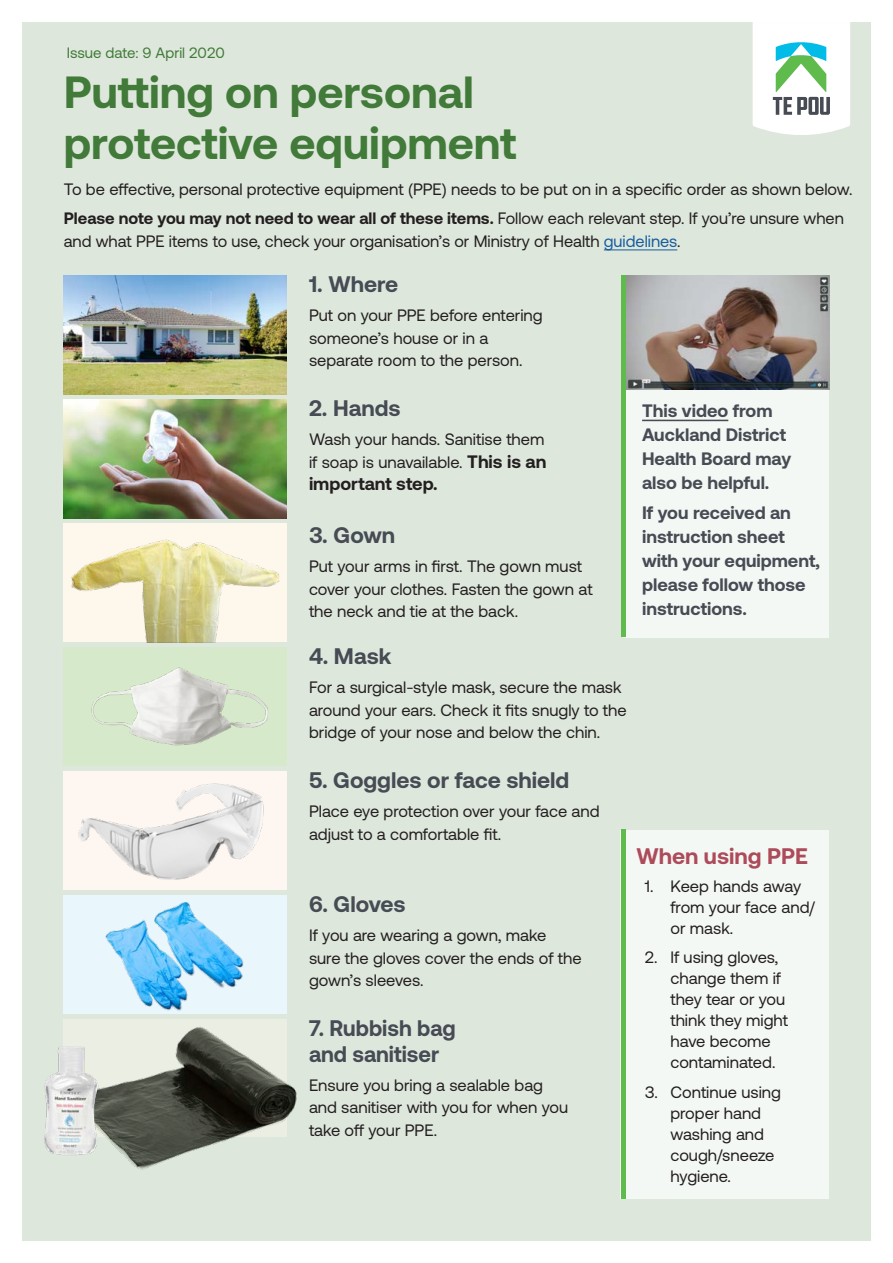
<style>
.page{position:relative;width:893px;height:1263px;background:#fff}
.page>*{position:absolute;margin:0;border:0;box-sizing:border-box;transform-origin:0 0}
.t1{font:700 45px/51px "Aeonik";color:#417a39}
.t2{font:700 22.5px "Aeonik";color:#464b54}
.t3{font:700 22.5px/25.5px "Aeonik";color:#464b54;scale:.96 1}
.t4{font:700 22.5px "Aeonik";color:#ad4b5b}
.body{font:700 18px/24px "Aeonik";color:#464b54}
.body-2{font:700 18px "Aeonik";color:#231f20}
.body-3{font:16.5px/22.5px "Aeonik";color:#231f20}
.t5{font:15px "Aeonik";color:#417a39}
.s1{font-weight:700}
.s2{color:#175d9e}
.s3{font-weight:700;font-size:18px}
</style>
<div class="page">
<div style="left:22px;top:22px;width:849px;height:1219px;background:#dee7dc"></div>
<hr style="left:604px;top:249px;width:73px;height:1px;background:#175d9e">
<div style="left:621px;top:830px;width:208px;height:368px;background:#f4f8f4"></div>
<img style="left:64px;top:275px;width:223px;height:119px">
<img style="left:64px;top:399px;width:223px;height:119px">
<div style="left:64px;top:523px;width:223px;height:119px;background:#fef8ec"></div>
<img style="left:71px;top:539px;width:208px;height:103px">
<img style="left:64px;top:647px;width:223px;height:119px">
<img style="left:64px;top:771px;width:223px;height:119px">
<div style="left:64px;top:895px;width:223px;height:119px;background:#e9f7fc"></div>
<img style="left:105px;top:902px;width:139px;height:90px">
<div style="left:624px;top:275px;width:205px;height:362px;background:#f4f8f4"></div>
<hr style="left:642px;top:420px;width:86px;height:1px;background:#464b54">
<img style="left:626px;top:275px;width:203px;height:115px">
<div style="left:621px;top:275px;width:5px;height:362px;background:#5fbb4c"></div>
<img style="left:63px;top:992px;width:234px;height:178px">
<img style="left:44px;top:1044px;width:84px;height:113px">
<div style="left:621px;top:829px;width:5px;height:369px;background:#5fbb4c"></div>
<svg style="left:753px;top:22px;width:97px;height:113px;background:#daebe5"></svg>
<p class="t5" style="left:67px;top:45px;width:160px">Issue date: 9 April 2020</p>
<h1 class="t1" style="left:64px;top:67px;width:454px">Putting on personal protective equipment</h1>
<p class="body-3" style="left:64px;top:178px;width:790px">To be effective, personal protective equipment (PPE) needs to be put on in a specific order as shown below.</p>
<p class="body-3" style="left:64px;top:207px;width:782px"><span class="s1">Please note you may not need to wear all of these items.</span> Follow each relevant step. If you’re unsure when and what PPE items to use, check your organisation’s or Ministry of Health <span class="s2">guidelines</span>.</p>
<h2 class="t2" style="left:309px;top:272px;width:91px">1. Where</h2>
<p class="body-3" style="left:309px;top:304px;width:235px">Put on your PPE before entering someone’s house or in a separate room to the person.</p>
<h2 class="t2" style="left:309px;top:396px;width:93px">2. Hands</h2>
<p class="body-3" style="left:309px;top:428px;width:239px">Wash your hands. Sanitise them if soap is unavailable. <span class="s3">This is an</span></p>
<p class="body-2" style="left:309px;top:474px;width:130px">important step.</p>
<h2 class="t2" style="left:309px;top:522px;width:88px">3. Gown</h2>
<p class="body-3" style="left:309px;top:555px;width:285px">Put your arms in first. The gown must cover your clothes. Fasten the gown at the neck and tie at the back.</p>
<h2 class="t2" style="left:309px;top:643px;width:84px">4. Mask</h2>
<p class="body-3" style="left:309px;top:676px;width:319px">For a surgical-style mask, secure the mask around your ears. Check it fits snugly to the bridge of your nose and below the chin.</p>
<h2 class="t2" style="left:309px;top:767px;width:262px">5. Goggles or face shield</h2>
<p class="body-3" style="left:309px;top:800px;width:292px">Place eye protection over your face and adjust to a comfortable fit.</p>
<p class="body" style="left:642px;top:398px;width:151px">This video from<br>Auckland District<br>Health Board may also be helpful.</p>
<p class="body" style="left:642px;top:501px;width:179px">If you received an instruction sheet with your equipment, please follow those instructions.</p>
<h2 class="t2" style="left:309px;top:891px;width:98px">6. Gloves</h2>
<p class="body-3" style="left:309px;top:924px;width:274px">If you are wearing a gown, make sure the gloves cover the ends of the gown’s sleeves.</p>
<h2 class="t3" style="left:309px;top:1015px;width:154px">7. Rubbish bag and sanitiser</h2>
<p class="body-3" style="left:309px;top:1074px;width:261px">Ensure you bring a sealable bag and sanitiser with you for when you take off your PPE.</p>
<h2 class="t4" style="left:636px;top:843px;width:173px">When using PPE</h2>
<p class="body-3" style="left:670px;top:875px;width:146px;line-height:21px;text-indent:-26px">1. Keep hands away from your face and/ or mask.</p>
<p class="body-3" style="left:670px;top:947px;width:119px;line-height:21px;text-indent:-26px">2. If using gloves, change them if they tear or you think they might have become contaminated.</p>
<p class="body-3" style="left:670px;top:1081px;width:112px;line-height:21px;text-indent:-26px">3. Continue using proper hand washing and cough/sneeze hygiene.</p>
</div>
